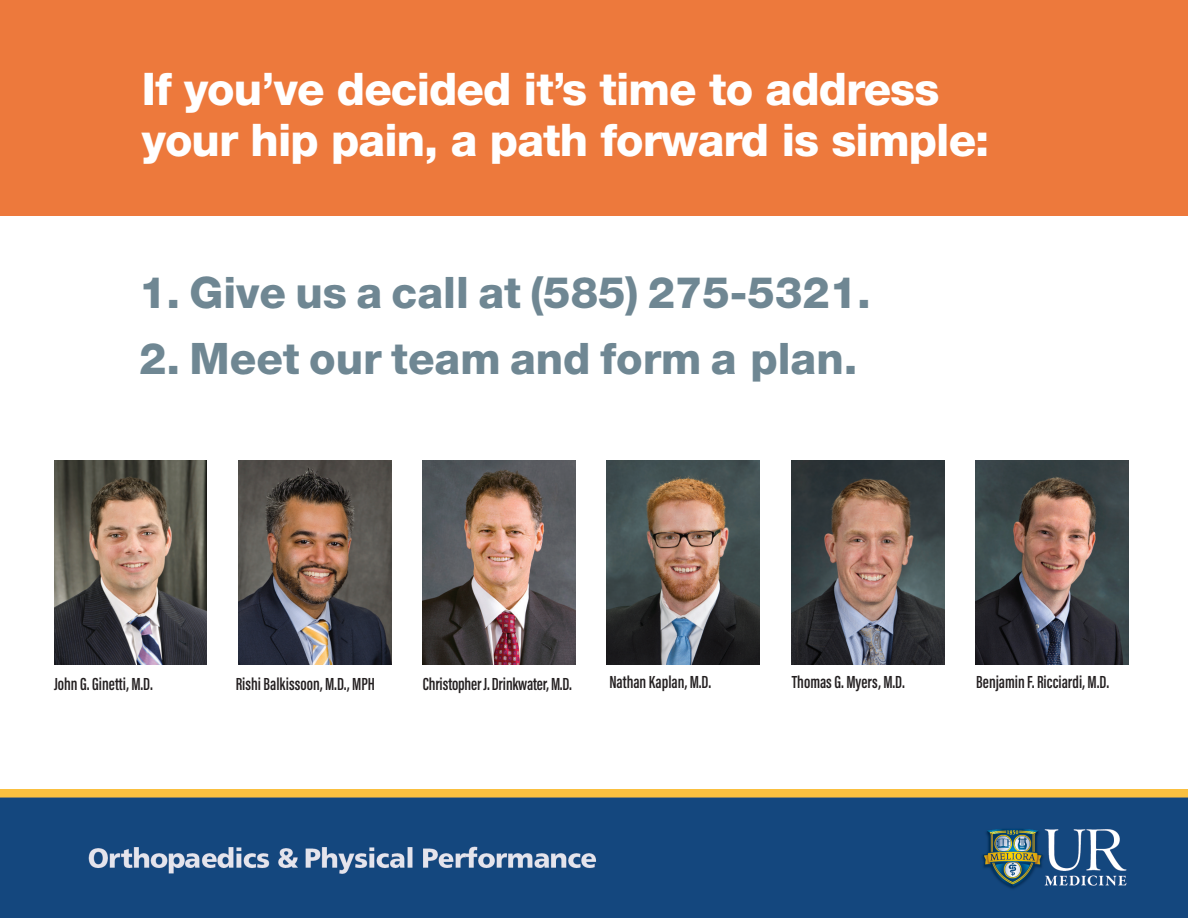
<style>
.page{position:relative;width:1188px;height:918px;background:#fff}
.page>*{position:absolute;margin:0;border:0;box-sizing:border-box;transform-origin:0 0}
.helv_neue_heavy{font:800 45px/51px "Helvetica Neue LT";letter-spacing:-.02em;color:#fff}
.t1{font:800 43.5px "Helvetica Neue LT";color:#6f8793}
.t2{font:600 18px "Acumin Pro Extra Cond";color:#231f20}
</style>
<div class="page">
<div style="left:0;top:0;width:1188px;height:216px;background:#ed793c"></div>
<img style="left:423px;top:461px;width:153px;height:203px">
<img style="left:238px;top:461px;width:153px;height:203px">
<img style="left:54px;top:461px;width:153px;height:203px">
<img style="left:791px;top:461px;width:153px;height:203px">
<img style="left:976px;top:461px;width:152px;height:203px">
<img style="left:607px;top:461px;width:153px;height:203px">
<img style="left:0;top:789px;width:1188px;height:129px">
<p class="helv_neue_heavy" style="left:142px;top:64px;width:849px">If you’ve decided it’s time to address your hip pain, a path forward is simple:</p>
<p class="t1" style="left:139px;top:267px;width:733px">1. Give us a call at (585) 275-5321.</p>
<p class="t1" style="left:139px;top:333px;width:720px">2. Meet our team and form a plan.</p>
<p class="t2" style="left:54px;top:673px;width:101px">John G. Ginetti, M.D.</p>
<p class="t2" style="left:236px;top:673px;width:141px">Rishi Balkissoon, M.D., MPH</p>
<p class="t2" style="left:423px;top:673px;width:151px">Christopher J. Drinkwater, M.D.</p>
<p class="t2" style="left:609px;top:671px;width:103px">Nathan Kaplan, M.D.</p>
<p class="t2" style="left:792px;top:671px;width:115px">Thomas G. Myers, M.D.</p>
<p class="t2" style="left:976px;top:671px;width:134px">Benjamin F. Ricciardi, M.D.</p>
</div>
